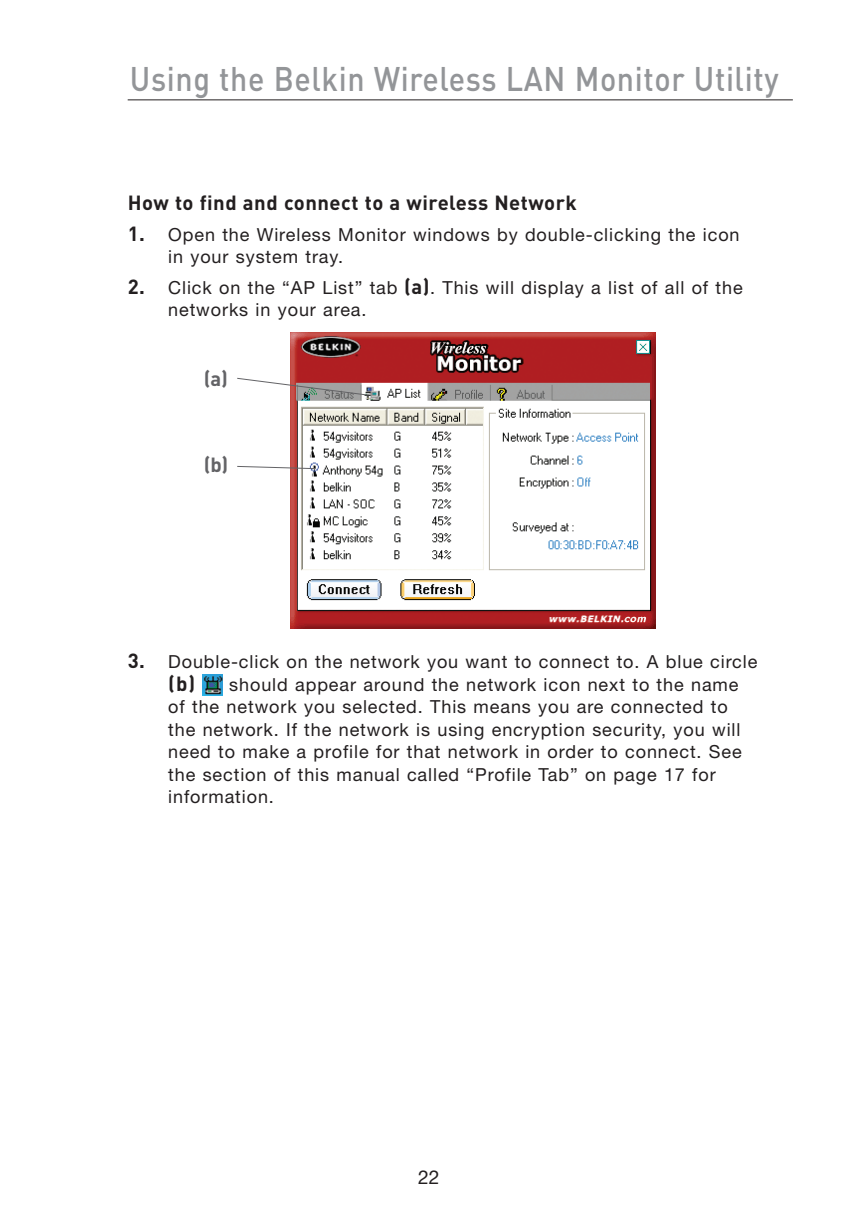
<style>
.page{position:relative;width:852px;height:1216px;background:#fff}
.page>*{position:absolute;margin:0;border:0;box-sizing:border-box;transform-origin:0 0}
.t1{font:500 33.75px "DIN";letter-spacing:.02em;color:#939598;scale:.9 1}
.t2{font:700 20.25px "DIN";letter-spacing:.025em;color:#231f20}
.t3{font:700 20.25px "DIN";color:#636366}
.t4{font:19.12px "Helvetica Neue";color:#231f20}
.t5{font:18px/22.5px "Helvetica Neue";letter-spacing:.05em;color:#231f20}
.s1{font-family:"DIN";font-weight:700;font-size:20.25px}
</style>
<div class="page">
<img style="left:202px;top:674px;width:20px;height:21px">
<img style="left:290px;top:333px;width:364px;height:295px">
<svg style="left:237px;top:377px;width:132px;height:19px"></svg>
<svg style="left:237px;top:465px;width:79px;height:4px"></svg>
<hr style="left:128px;top:99px;width:664px;height:1px;background:#231f20">
<h1 class="t1" style="left:130px;top:57px;width:721px">Using the Belkin Wireless LAN Monitor Utility</h1>
<p class="t2" style="left:128px;top:189px;width:450px">How to find and connect to a wireless Network</p>
<p class="t5" style="left:168px;top:223px;width:572px;text-indent:-40px"><span class="s1">1.</span> Open the Wireless Monitor windows by double-clicking the icon in your system tray.</p>
<p class="t5" style="left:168px;top:276px;width:575px;text-indent:-41px"><span class="s1">2.</span> Click on the “AP List” tab <span class="s1">(a)</span>. This will display a list of all of the networks in your area.</p>
<p class="t3" style="left:204px;top:365px;width:26px">(a)</p>
<p class="t3" style="left:204px;top:451px;width:26px">(b)</p>
<p class="t5" style="left:168px;top:650px;width:590px;text-indent:-40px"><span class="s1">3.</span> Double-click on the network you want to connect to. A blue circle <span class="s1">(b)</span> should appear around the network icon next to the name of the network you selected. This means you are connected to the network. If the network is using encryption security, you will need to make a profile for that network in order to connect. See the section of this manual called “Profile Tab” on page 17 for information.</p>
<p class="t4" style="left:418px;top:1165px;width:23px">22</p>
</div>
